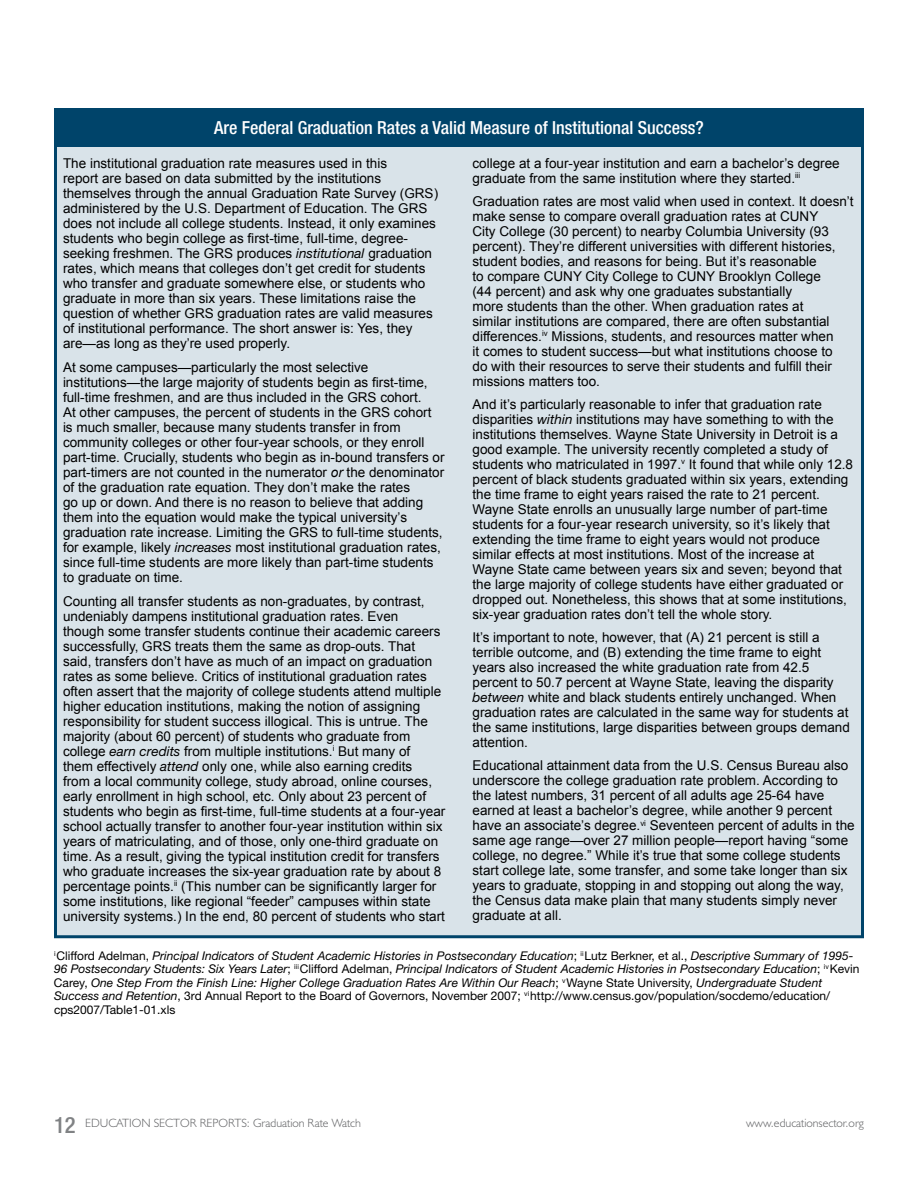
<style>
.page{position:relative;width:918px;height:1188px;background:#fff}
.page>*{position:absolute;margin:0;border:0;box-sizing:border-box;transform-origin:0 0}
.t1{font:500 condensed 18px "Helvetica Neue";color:#fff}
.t2{font:13.5px/15px "Arial";color:#000}
.t3{font:italic 12px/13.5px "Helvetica Neue";color:#000}
.t4{font:300 12px "Humanist 521 BT";color:#636466}
.s1{font-family:"Helvetica Neue";font-style:italic}
.s2{font-style:italic}
.s3{font-style:normal}
.s4{font-family:"Helvetica Neue";font-weight:500;font-stretch:condensed;font-size:22.5px;color:#808284}
</style>
<div class="page">
<div style="left:56px;top:146px;width:806px;height:791px;background:#d9e3e9"></div>
<div style="left:56px;top:110px;width:806px;height:34px;background:#00446a"></div>
<div style="left:54px;top:108px;width:810px;height:38px;border:3px solid #00446a"></div>
<h1 class="t1" style="left:214px;top:117px;width:491px">Are Federal Graduation Rates a Valid Measure of Institutional Success?</h1>
<p class="t2" style="left:63px;top:156px;width:377px">The institutional graduation rate measures used in this<br>report are based on data submitted by the institutions themselves through the annual Graduation Rate Survey (GRS) administered by the U.S. Department of Education. The GRS does not include all college students. Instead, it only examines students who begin college as first-time, full-time, degree&shy;seeking freshmen. The GRS produces <span class="s1">institutional</span> graduation rates, which means that colleges don’t get credit for students who transfer and graduate somewhere else, or students who graduate in more than six years. These limitations raise the question of whether GRS graduation rates are valid measures of institutional performance. The short answer is: Yes, they are—as long as they’re used properly.</p>
<p class="t2" style="left:63px;top:360px;width:383px">At some campuses—particularly the most selective institutions—the large majority of students begin as first-time, full-time freshmen, and are thus included in the GRS cohort.<br>At other campuses, the percent of students in the GRS cohort<br>is much smaller, because many students transfer in from community colleges or other four-year schools, or they enroll part-time. Crucially, students who begin as in-bound transfers or part-timers are not counted in the numerator <span class="s2">or</span> the denominator of the graduation rate equation. They don’t make the rates<br>go up or down. And there is no reason to believe that adding them into the equation would make the typical university’s graduation rate increase. Limiting the GRS to full-time students, for example, likely <span class="s1">increases</span> most institutional graduation rates, since full-time students are more likely than part-time students to graduate on time.</p>
<p class="t2" style="left:63px;top:594px;width:384px">Counting all transfer students as non-graduates, by contrast, undeniably dampens institutional graduation rates. Even<br>though some transfer students continue their academic careers successfully, GRS treats them the same as drop-outs. That said, transfers don’t have as much of an impact on graduation rates as some believe. Critics of institutional graduation rates often assert that the majority of college students attend multiple higher education institutions, making the notion of assigning responsibility for student success illogical. This is untrue. The majority (about 60 percent) of students who graduate from college <span class="s1">earn credits</span> from multiple institutions.<sup>i</sup> But many of<br>them effectively <span class="s1">attend</span> only one, while also earning credits<br>from a local community college, study abroad, online courses, early enrollment in high school, etc. Only about 23 percent of students who begin as first-time, full-time students at a four-year school actually transfer to another four-year institution within six years of matriculating, and of those, only one-third graduate on time. As a result, giving the typical institution credit for transfers who graduate increases the six-year graduation rate by about 8 percentage points.<sup>ii</sup> (This number can be significantly larger for some institutions, like regional “feeder” campuses within state university systems.) In the end, 80 percent of students who start</p>
<p class="t2" style="left:472px;top:156px;width:369px">college at a four-year institution and earn a bachelor’s degree graduate from the same institution where they started.<sup>iii</sup></p>
<p class="t2" style="left:472px;top:194px;width:383px">Graduation rates are most valid when used in context. It doesn’t make sense to compare overall graduation rates at CUNY<br>City College (30 percent) to nearby Columbia University (93 percent). They’re different universities with different histories, student bodies, and reasons for being. But it’s reasonable<br>to compare CUNY City College to CUNY Brooklyn College<br>(44 percent) and ask why one graduates substantially<br>more students than the other. When graduation rates at<br>similar institutions are compared, there are often substantial differences.<sup>iv</sup> Missions, students, and resources matter when<br>it comes to student success—but what institutions choose to<br>do with their resources to serve their students and fulfill their missions matters too.</p>
<p class="t2" style="left:472px;top:397px;width:382px">And it’s particularly reasonable to infer that graduation rate disparities <span class="s1">within</span> institutions may have something to with the institutions themselves. Wayne State University in Detroit is a good example. The university recently completed a study of students who matriculated in 1997.<sup>v</sup> It found that while only 12.8 percent of black students graduated within six years, extending the time frame to eight years raised the rate to 21 percent.<br>Wayne State enrolls an unusually large number of part-time students for a four-year research university, so it’s likely that extending the time frame to eight years would not produce similar effects at most institutions. Most of the increase at Wayne State came between years six and seven; beyond that the large majority of college students have either graduated or dropped out. Nonetheless, this shows that at some institutions, six-year graduation rates don’t tell the whole story.</p>
<p class="t2" style="left:472px;top:630px;width:379px">It’s important to note, however, that (A) 21 percent is still a terrible outcome, and (B) extending the time frame to eight years also increased the white graduation rate from 42.5 percent to 50.7 percent at Wayne State, leaving the disparity <span class="s1">between</span> white and black students entirely unchanged. When graduation rates are calculated in the same way for students at the same institutions, large disparities between groups demand attention.</p>
<p class="t2" style="left:472px;top:758px;width:384px">Educational attainment data from the U.S. Census Bureau also underscore the college graduation rate problem. According to the latest numbers, 31 percent of all adults age 25-64 have earned at least a bachelor’s degree, while another 9 percent have an associate’s degree.<sup>vi</sup> Seventeen percent of adults in the same age range—over 27 million people—report having “some college, no degree.” While it’s true that some college students start college late, some transfer, and some take longer than six years to graduate, stopping in and stopping out along the way, the Census data make plain that many students simply never graduate at all.</p>
<p class="t3" style="left:54px;top:948px;width:807px"><sup>i</sup><span class="s3">Clifford Adelman,</span> Principal Indicators of Student Academic Histories in Postsecondary Education<span class="s3">;</span> <sup>ii</sup><span class="s3">Lutz Berkner, et al.,</span> Descriptive Summary of 1995- 96 Postsecondary Students: Six Years Later<span class="s3">;</span> <sup>iii</sup><span class="s3">Clifford Adelman,</span> Principal Indicators of Student Academic Histories in Postsecondary Education<span class="s3">;</span> <sup>iv</sup><span class="s3">Kevin Carey,</span> One Step From the Finish Line: Higher College Graduation Rates Are Within Our Reach<span class="s3">;</span> <sup>v</sup><span class="s3">Wayne State University,</span> Undergraduate Student Success and Retention<span class="s3">, 3rd Annual Report to the Board of Governors, November 2007;</span> <sup>vi</sup><span class="s3">http://www.census.gov/population/socdemo/education/ cps2007/Table1-01.xls</span></p>
<p class="t4" style="left:54px;top:1116px;width:308px"><span class="s4">1 2</span> EDUCATION SECTOR REPORTS: Graduation Rate Watch</p>
<p class="t4" style="left:746px;top:1116px;width:119px">www.educationsector.org</p>
</div>
